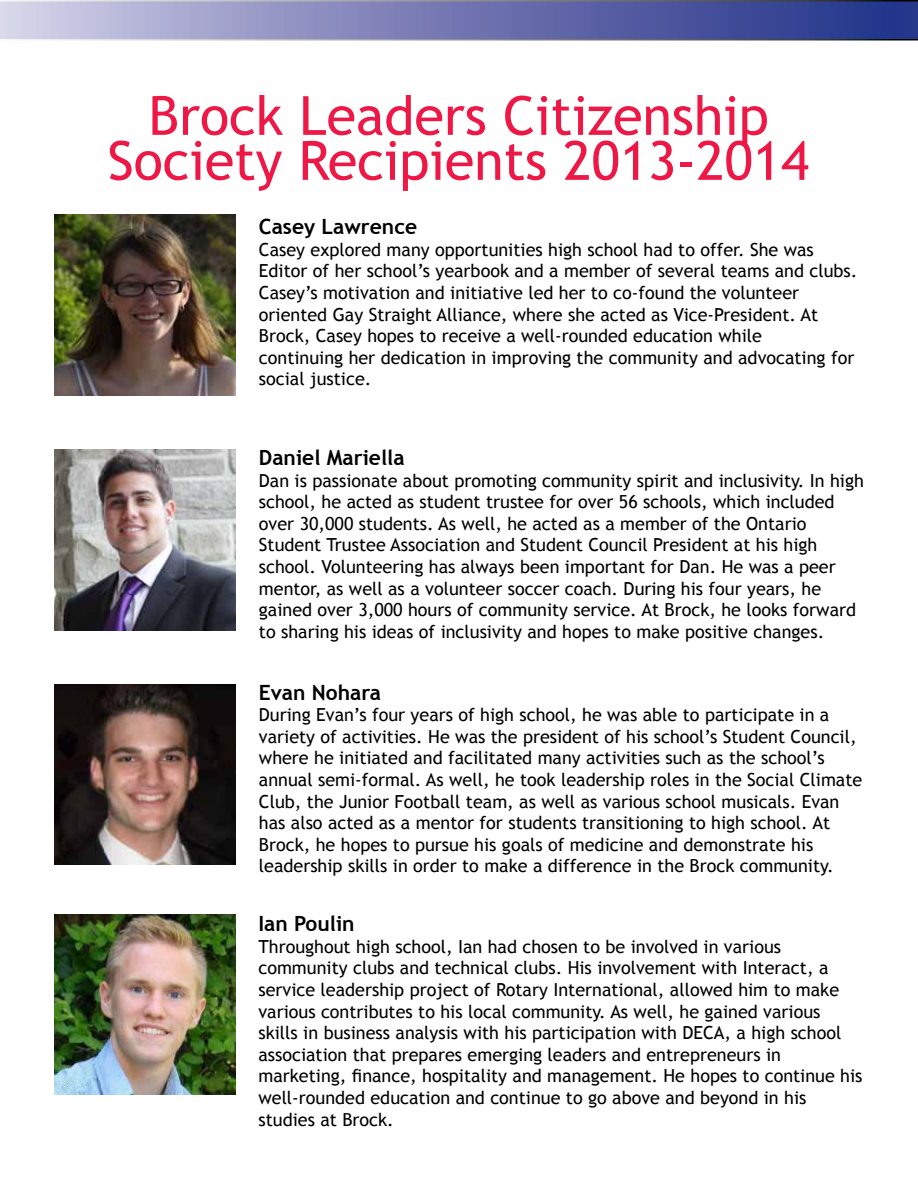
<style>
.page{position:relative;width:918px;height:1188px;background:#fff}
.page>*{position:absolute;margin:0;border:0;box-sizing:border-box;transform-origin:0 0}
.t1{font:54px/45px "Trebuchet MS";color:#ed1846;text-align:center}
.t2{font:700 21px "Trebuchet MS";color:#000}
.t3{font:18px/21.6px "Trebuchet MS";color:#000}
</style>
<div class="page">
<svg style="left:0;top:0;width:918px;height:40px;background:#777cb2"></svg>
<img style="left:54px;top:215px;width:181px;height:181px">
<img style="left:54px;top:450px;width:182px;height:180px">
<img style="left:54px;top:684px;width:181px;height:181px">
<img style="left:54px;top:914px;width:182px;height:181px">
<h1 class="t1" style="left:108px;top:94px;width:703px">Brock Leaders Citizenship<br>Society Recipients 2013-2014</h1>
<p class="t2" style="left:259px;top:214px;width:160px">Casey Lawrence</p>
<p class="t3" style="left:259px;top:239px;width:600px">Casey explored many opportunities high school had to offer. She was Editor of her school’s yearbook and a member of several teams and clubs.<br>Casey’s motivation and initiative led her to co-found the volunteer oriented Gay Straight Alliance, where she acted as Vice-President. At Brock, Casey hopes to receive a well-rounded education while<br>continuing her dedication in improving the community and advocating for social justice.</p>
<p class="t2" style="left:259px;top:444px;width:147px">Daniel Mariella</p>
<p class="t3" style="left:259px;top:470px;width:606px">Dan is passionate about promoting community spirit and inclusivity. In high school, he acted as student trustee for over 56 schools, which included over 30,000 students. As well, he acted as a member of the Ontario Student Trustee Association and Student Council President at his high school. Volunteering has always been important for Dan. He was a peer mentor, as well as a volunteer soccer coach. During his four years, he gained over 3,000 hours of community service. At Brock, he looks forward to sharing his ideas of inclusivity and hopes to make positive changes.</p>
<p class="t2" style="left:259px;top:679px;width:123px">Evan Nohara</p>
<p class="t3" style="left:259px;top:704px;width:605px">During Evan’s four years of high school, he was able to participate in a variety of activities. He was the president of his school’s Student Council, where he initiated and facilitated many activities such as the school’s annual semi-formal. As well, he took leadership roles in the Social Climate Club, the Junior Football team, as well as various school musicals. Evan has also acted as a mentor for students transitioning to high school. At Brock, he hopes to pursue his goals of medicine and demonstrate his leadership skills in order to make a difference in the Brock community.</p>
<p class="t2" style="left:258px;top:911px;width:98px">Ian Poulin</p>
<p class="t3" style="left:258px;top:936px;width:606px">Throughout high school, Ian had chosen to be involved in various community clubs and technical clubs. His involvement with Interact, a service leadership project of Rotary International, allowed him to make various contributes to his local community. As well, he gained various skills in business analysis with his participation with DECA, a high school association that prepares emerging leaders and entrepreneurs in marketing, finance, hospitality and management. He hopes to continue his well-rounded education and continue to go above and beyond in his studies at Brock.</p>
</div>
